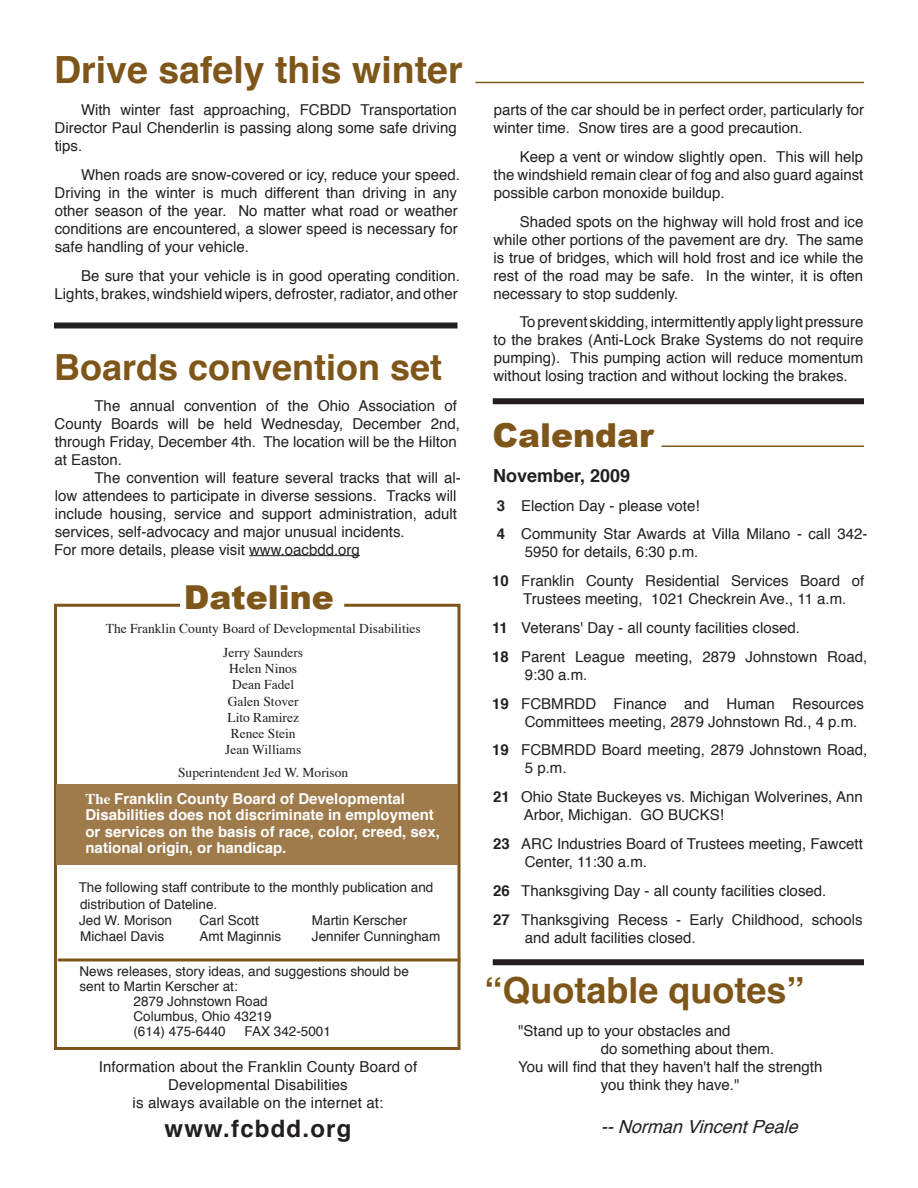
<style>
.page{position:relative;width:918px;height:1188px;background:#fff}
.page>*{position:absolute;margin:0;border:0;box-sizing:border-box;transform-origin:0 0}
.Subhead{font:700 37.5px "Helvetica";color:#7f5619}
.Subhead-2{font:700 36px "Helvetica";color:#7f5619}
.t1{font:900 33px "Arial";color:#7f5619}
.t2{font:700 24px "Helvetica";letter-spacing:.05em;color:#231f20}
.Dateline{font:italic 18px "Helvetica";color:#231f20}
.Dateline-2{font:700 18px "Helvetica";color:#231f20}
.Dateline-3{font:15px/18px "Helvetica";color:#231f20}
.Subhead-3{font:15px/18px "Helvetica";color:#231f20}
.t3{font:700 15px/16.5px "Helvetica";color:#fff}
.t4{font:13.5px/15px "Helvetica";color:#231f20}
.t5{font:13.5px "Times";color:#231f20}
.s1{font-family:"Times"}
.s2{font-weight:700}
</style>
<div class="page">
<div style="left:54px;top:604px;width:406px;height:446px;border:3px solid #7f5619"></div>
<div style="left:56px;top:784px;width:402px;height:82px;background:#9f7b4c"></div>
<svg style="left:171px;top:603px;width:182px;height:5px"></svg>
<svg style="left:58px;top:958px;width:402px;height:4px;background:#9e7f51"></svg>
<div style="left:493px;top:959px;width:371px;height:6px;background:#231f20"></div>
<hr style="left:662px;top:446px;width:202px;height:1px;background:#7f5619">
<div style="left:493px;top:398px;width:371px;height:6px;background:#231f20"></div>
<hr style="left:476px;top:82px;width:388px;height:1px;background:#7f5619">
<hr style="left:249px;top:555px;width:111px;height:1px;background:#231f20">
<div style="left:54px;top:322px;width:404px;height:6px;background:#231f20"></div>
<p class="Subhead" style="left:54px;top:36px;width:410px">Drive safely this winter</p>
<p class="Dateline-3" style="left:55px;top:100px;width:404px;text-align:justify;text-indent:26px">With winter fast approaching, FCBDD Transportation Director Paul Chenderlin is passing along some safe driving tips.</p>
<p class="Dateline-3" style="left:55px;top:165px;width:407px;text-indent:26px">When roads are snow-covered or icy, reduce your speed.<br>Driving in the winter is much different than driving in any other season of the year. No matter what road or weather conditions are encountered, a slower speed is necessary for safe handling of your vehicle.</p>
<p class="Dateline-3" style="left:55px;top:266px;width:407px;text-align:right">Be sure that your vehicle is in good operating condition.<br>Lights, brakes, windshield wipers, defroster,radiator, and other</p>
<p class="Subhead-2" style="left:54px;top:335px;width:390px">Boards convention set</p>
<p class="Subhead-3" style="left:55px;top:396px;width:407px;text-indent:40px">The annual convention of the Ohio Association of County Boards will be held Wednesday, December 2nd, through Friday, December 4th. The location will be the Hilton at Easton.</p>
<p class="Subhead-3" style="left:55px;top:468px;width:408px;text-indent:40px">The convention will feature several tracks that will al&shy;low attendees to participate in diverse sessions. Tracks will include housing, service and support administration, adult services, self-advocacy and major unusual incidents.</p>
<p class="Subhead-3" style="left:54px;top:540px;width:307px">For more details, please visit www.oacbdd.org</p>
<p class="t1" style="left:184px;top:578px;width:151px">Dateline</p>
<p class="t5" style="left:106px;top:616px;width:316px">The Franklin County Board of Developmental Disabilities</p>
<p class="t5" style="left:223px;top:640px;width:81px">Jerry Saunders</p>
<p class="t5" style="left:229px;top:656px;width:69px">Helen Ninos</p>
<p class="t5" style="left:232px;top:672px;width:63px">Dean Fadel</p>
<p class="t5" style="left:228px;top:689px;width:72px">Galen Stover</p>
<p class="t5" style="left:227px;top:705px;width:73px">Lito Ramirez</p>
<p class="t5" style="left:231px;top:721px;width:66px">Renee Stein</p>
<p class="t5" style="left:225px;top:737px;width:78px">Jean Williams</p>
<p class="t5" style="left:178px;top:760px;width:172px">Superintendent Jed W. Morison</p>
<p class="t3" style="left:86px;top:789px;width:321px"><span class="s1">The</span> Franklin County Board of Developmental</p>
<p class="t3" style="left:86px;top:806px;width:356px">Disabilities does not discriminate in employment or services on the basis of race, color, creed, sex, national origin, or handicap.</p>
<p class="t4" style="left:79px;top:879px;width:356px;line-height:16.2px">The following staff contribute to the monthly publication and distribution of Dateline.</p>
<p class="t4" style="left:79px;top:912px;width:95px">Jed W. Morison</p>
<p class="t4" style="left:199px;top:912px;width:61px">Carl Scott</p>
<p class="t4" style="left:312px;top:912px;width:97px">Martin Kerscher</p>
<p class="t4" style="left:80px;top:928px;width:86px">Michael Davis</p>
<p class="t4" style="left:200px;top:928px;width:83px">Amt Maginnis</p>
<p class="t4" style="left:312px;top:928px;width:130px">Jennifer Cunningham</p>
<p class="t4" style="left:80px;top:964px;width:331px">News releases, story ideas, and suggestions should be sent to Martin Kerscher at:</p>
<p class="t4" style="left:134px;top:994px;width:136px">2879 Johnstown Road</p>
<p class="t4" style="left:134px;top:1009px;width:140px">Columbus, Ohio 43219</p>
<p class="t4" style="left:134px;top:1024px;width:94px">(614) 475-6440</p>
<p class="t4" style="left:245px;top:1024px;width:88px">FAX 342-5001</p>
<p class="Dateline-3" style="left:99px;top:1057px;width:320px">Information about the Franklin County Board of</p>
<p class="Dateline-3" style="left:168px;top:1075px;width:181px">Developmental Disabilities</p>
<p class="Dateline-3" style="left:133px;top:1093px;width:252px">is always available on the internet at:</p>
<p class="t2" style="left:165px;top:1106px;width:188px">www.fcbdd.org</p>
<p class="Dateline-3" style="left:493px;top:100px;width:372px">parts of the car should be in perfect order, particularly for winter time. Snow tires are a good precaution.</p>
<p class="Dateline-3" style="left:494px;top:147px;width:371px;text-align:justify;text-indent:26px">Keep a vent or window slightly open. This will help the windshield remain clear of fog and also guard against possible carbon monoxide buildup.</p>
<p class="Dateline-3" style="left:493px;top:212px;width:372px;text-align:justify;text-indent:26px">Shaded spots on the highway will hold frost and ice while other portions of the pavement are dry. The same is true of bridges, which will hold frost and ice while the rest of the road may be safe. In the winter, it is often necessary to stop suddenly.</p>
<p class="Dateline-3" style="left:494px;top:313px;width:371px;text-align:justify;text-indent:26px">Toprevent skidding,intermittentlyapply lightpressure to the brakes (Anti-Lock Brake Systems do not require pumping). This pumping action will reduce momentum</p>
<p class="Dateline-3" style="left:493px;top:367px;width:356px">without losing traction and without locking the brakes.</p>
<p class="t1" style="left:493px;top:416px;width:163px">Calendar</p>
<p class="Dateline-2" style="left:493px;top:459px;width:139px">November, 2009</p>
<p class="Dateline-3" style="left:497px;top:496px;width:204px"><span class="s2">3</span> Election Day - please vote!</p>
<p class="Dateline-3" style="left:525px;top:525px;width:344px;text-indent:-28px"><span class="s2">4</span> Community Star Awards at Villa Milano - call 342-<br>5950 for details, 6:30 p.m.</p>
<p class="Dateline-3" style="left:523px;top:572px;width:343px;text-indent:-31px"><span class="s2">10</span> Franklin County Residential Services Board of<br>Trustees meeting, 1021 Checkrein Ave., 11 a.m.</p>
<p class="Dateline-3" style="left:492px;top:618px;width:310px"><span class="s2">11</span> Veterans' Day - all county facilities closed.</p>
<p class="Dateline-3" style="left:525px;top:647px;width:344px;text-indent:-33px"><span class="s2">18</span> Parent League meeting, 2879 Johnstown Road,<br>9:30 a.m.</p>
<p class="Dateline-3" style="left:525px;top:694px;width:341px;text-indent:-33px"><span class="s2">19</span> FCBMRDD Finance and Human Resources<br>Committees meeting, 2879 Johnstown Rd., 4 p.m.</p>
<p class="Dateline-3" style="left:525px;top:741px;width:344px;text-indent:-33px"><span class="s2">19</span> FCBMRDD Board meeting, 2879 Johnstown Road,<br>5 p.m.</p>
<p class="Dateline-3" style="left:524px;top:788px;width:340px;text-indent:-31px"><span class="s2">21</span> Ohio State Buckeyes vs. Michigan Wolverines, Ann<br>Arbor, Michigan. GO BUCKS!</p>
<p class="Dateline-3" style="left:525px;top:834px;width:340px;text-indent:-32px"><span class="s2">23</span> ARC Industries Board of Trustees meeting, Fawcett<br>Center, 11:30 a.m.</p>
<p class="Dateline-3" style="left:493px;top:881px;width:335px"><span class="s2">26</span> Thanksgiving Day - all county facilities closed.</p>
<p class="Dateline-3" style="left:525px;top:910px;width:339px;text-indent:-32px"><span class="s2">27</span> Thanksgiving Recess - Early Childhood, schools and adult facilities closed.</p>
<p class="Subhead-2" style="left:484px;top:958px;width:322px">“Quotable quotes”</p>
<p class="Dateline-3" style="left:518px;top:1021px;width:214px">"Stand up to your obstacles and</p>
<p class="Dateline-3" style="left:601px;top:1039px;width:175px">do something about them.</p>
<p class="Dateline-3" style="left:518px;top:1057px;width:306px">You will find that they haven't half the strength</p>
<p class="Dateline-3" style="left:601px;top:1075px;width:140px">you think they have."</p>
<p class="Dateline" style="left:601px;top:1112px;width:206px">--NormanVincentPeale</p>
</div>
